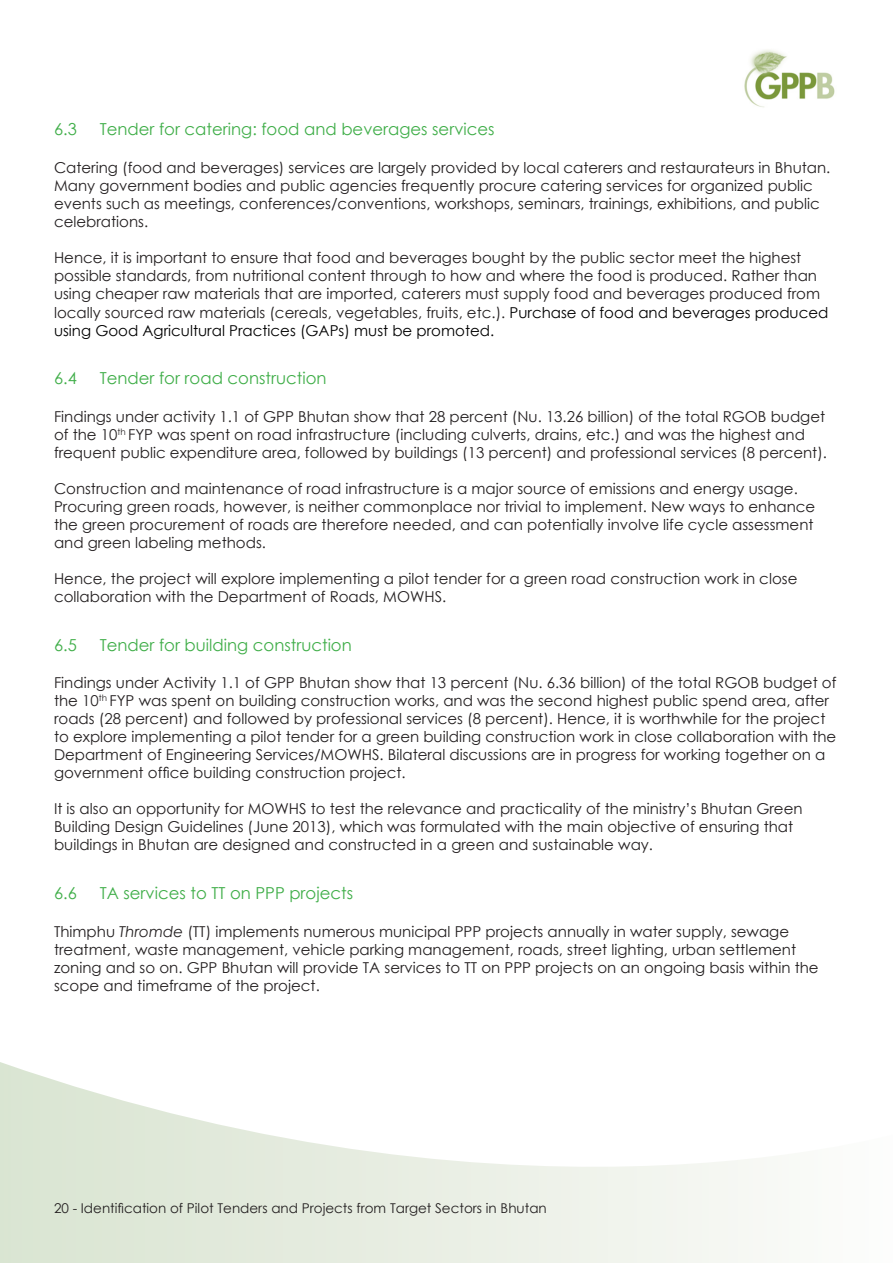
<style>
.page{position:relative;width:893px;height:1263px;background:#fff}
.page>*{position:absolute;margin:0;border:0;box-sizing:border-box;transform-origin:0 0}
.List_Paragraph{font:16.5px "Century Gothic";color:#40ae49}
.Pa0{font:15px/18px "Century Gothic";color:#231f20}
.t1{font:13.5px "Century Gothic";color:#231f20}
.s1{color:#000}
.s2{font-style:italic}
</style>
<div class="page">
<svg style="left:0;top:1062px;width:764px;height:201px"></svg>
<img style="left:744px;top:50px;width:91px;height:58px">
<p class="List_Paragraph" style="left:54px;top:118px;width:24px">6.3</p>
<p class="List_Paragraph" style="left:100px;top:118px;width:396px">Tender for catering: food and beverages services</p>
<p class="Pa0" style="left:54px;top:159px;width:778px">Catering (food and beverages) services are largely provided by local caterers and restaurateurs in Bhutan.<br>Many government bodies and public agencies frequently procure catering services for organized public events such as meetings, conferences/conventions, workshops, seminars, trainings, exhibitions, and public celebrations.</p>
<p class="Pa0" style="left:54px;top:249px;width:776px">Hence, it is important to ensure that food and beverages bought by the public sector meet the highest possible standards, from nutritional content through to how and where the food is produced. Rather than using cheaper raw materials that are imported, caterers must supply food and beverages produced from locally sourced raw materials (cereals, vegetables, fruits, etc.). <span class="s1">Purchase of food and beverages produced using Good Agricultural Practices (GAPs) must be promoted.</span></p>
<p class="List_Paragraph" style="left:54px;top:367px;width:24px">6.4</p>
<p class="List_Paragraph" style="left:100px;top:367px;width:228px">Tender for road construction</p>
<p class="Pa0" style="left:54px;top:407px;width:774px">Findings under activity 1.1 of GPP Bhutan show that 28 percent (Nu. 13.26 billion) of the total RGOB budget of the 10<sup>th</sup> FYP was spent on road infrastructure (including culverts, drains, etc.) and was the highest and frequent public expenditure area, followed by buildings (13 percent) and professional services (8 percent).</p>
<p class="Pa0" style="left:54px;top:479px;width:763px">Construction and maintenance of road infrastructure is a major source of emissions and energy usage.<br>Procuring green roads, however, is neither commonplace nor trivial to implement. New ways to enhance the green procurement of roads are therefore needed, and can potentially involve life cycle assessment and green labeling methods.</p>
<p class="Pa0" style="left:54px;top:569px;width:745px">Hence, the project will explore implementing a pilot tender for a green road construction work in close collaboration with the Department of Roads, MOWHS.</p>
<p class="List_Paragraph" style="left:54px;top:633px;width:24px">6.5</p>
<p class="List_Paragraph" style="left:100px;top:633px;width:254px">Tender for building construction</p>
<p class="Pa0" style="left:54px;top:674px;width:784px">Findings under Activity 1.1 of GPP Bhutan show that 13 percent (Nu. 6.36 billion) of the total RGOB budget of the 10<sup>th</sup> FYP was spent on building construction works, and was the second highest public spend area, after roads (28 percent) and followed by professional services (8 percent). Hence, it is worthwhile for the project to explore implementing a pilot tender for a green building construction work in close collaboration with the Department of Engineering Services/MOWHS. Bilateral discussions are in progress for working together on a government office building construction project.</p>
<p class="Pa0" style="left:54px;top:800px;width:750px">It is also an opportunity for MOWHS to test the relevance and practicality of the ministry’s Bhutan Green<br>Building Design Guidelines (June 2013), which was formulated with the main objective of ensuring that buildings in Bhutan are designed and constructed in a green and sustainable way.</p>
<p class="List_Paragraph" style="left:54px;top:881px;width:24px">6.6</p>
<p class="List_Paragraph" style="left:100px;top:881px;width:255px">TA services to TT on PPP projects</p>
<p class="Pa0" style="left:54px;top:922px;width:766px">Thimphu <span class="s2">Thromde</span> (TT) implements numerous municipal PPP projects annually in water supply, sewage treatment, waste management, vehicle parking management, roads, street lighting, urban settlement zoning and so on. GPP Bhutan will provide TA services to TT on PPP projects on an ongoing basis within the scope and timeframe of the project.</p>
<p class="t1" style="left:54px;top:1199px;width:494px">20 - Identification of Pilot Tenders and Projects from Target Sectors in Bhutan</p>
</div>
